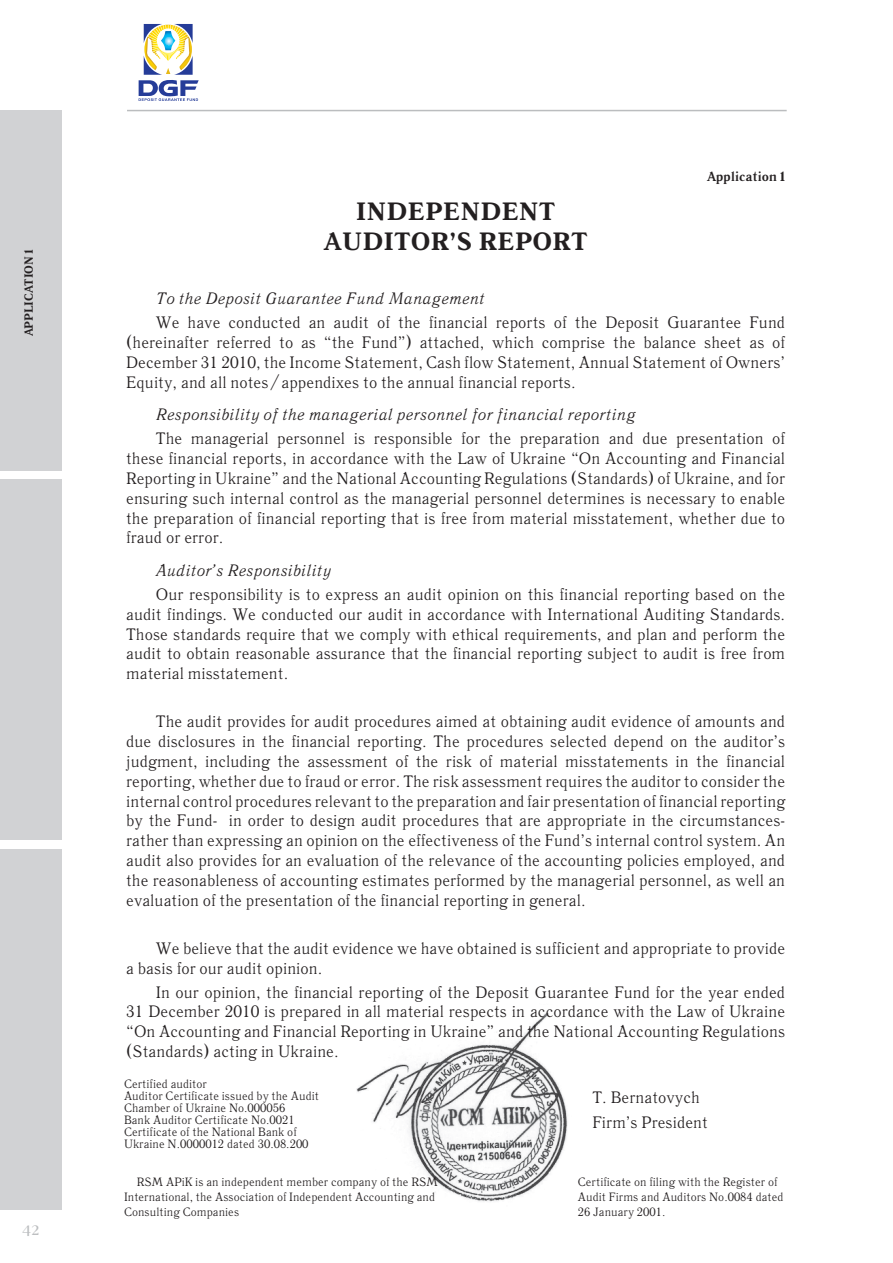
<style>
.page{position:relative;width:893px;height:1263px;background:#fff}
.page>*{position:absolute;margin:0;border:0;box-sizing:border-box;transform-origin:0 0}
.t1{font:700 25.5px/30.2px "Quant Antiqua C";color:#231f20;text-align:center}
.t2{font:16.5px/19.8px "Quant Antiqua C";color:#231f20;text-align:justify}
.t3{font:italic 16.5px "Quant Antiqua C";color:#231f20}
.t4{font:700 13.5px "Quant Antiqua C";letter-spacing:-.02em;color:#231f20;scale:.96 1}
.t5{font:13.5px "Garamond Book C";color:#bbbdbf}
.t6{font:12px/12px "Quant Antiqua C";color:#231f20}
.t7{font:700 12px "Quant Antiqua C";letter-spacing:-.01em;color:#231f20;scale:.94 1}
</style>
<div class="page">
<div style="left:0;top:111px;width:62px;height:360px;background:#d1d2d4"></div>
<div style="left:0;top:480px;width:62px;height:360px;background:#d1d2d4"></div>
<div style="left:0;top:849px;width:62px;height:360px;background:#d1d2d4"></div>
<hr style="left:127px;top:110px;width:660px;height:1px;background:#bbbdbf">
<svg style="left:139px;top:24px;width:60px;height:77px"></svg>
<img style="left:356px;top:1013px;width:212px;height:189px">
<p class="t7" style="left:24px;top:336px;width:94px;rotate:-90deg">APPLICATION 1</p>
<p class="t5" style="left:22px;top:1225px;width:19px">42</p>
<h1 class="t1" style="left:324px;top:198px;width:265px">INDEPENDENT<br>AUDITOR’S REPORT</h1>
<p class="t4" style="left:707px;top:171px;width:83px">Application 1</p>
<p class="t3" style="left:156px;top:292px;width:331px">To the Deposit Guarantee Fund Management</p>
<p class="t2" style="left:126px;top:314px;width:661px;text-indent:30px">We have conducted an audit of the financial reports of the Deposit Guarantee Fund (hereinafter referred to as “the Fund”) attached, which comprise the balance sheet as of December 31 2010, the Income Statement, Cash flow Statement, Annual Statement of Owners’ Equity, and all notes/appendixes to the annual financial reports.</p>
<p class="t3" style="left:156px;top:408px;width:482px">Responsibility of the managerial personnel for financial reporting</p>
<p class="t2" style="left:126px;top:430px;width:661px;text-indent:30px">The managerial personnel is responsible for the preparation and due presentation of these financial reports, in accordance with the Law of Ukraine “On Accounting and Financial Reporting in Ukraine” and the National Accounting Regulations (Standards) of Ukraine, and for ensuring such internal control as the managerial personnel determines is necessary to enable the preparation of financial reporting that is free from material misstatement, whether due to fraud or error.</p>
<p class="t3" style="left:156px;top:564px;width:177px">Auditor’s Responsibility</p>
<p class="t2" style="left:126px;top:586px;width:661px;text-indent:30px">Our responsibility is to express an audit opinion on this financial reporting based on the audit findings. We conducted our audit in accordance with International Auditing Standards.<br>Those standards require that we comply with ethical requirements, and plan and perform the audit to obtain reasonable assurance that the financial reporting subject to audit is free from material misstatement.</p>
<p class="t2" style="left:126px;top:713px;width:661px;text-indent:30px">The audit provides for audit procedures aimed at obtaining audit evidence of amounts and due disclosures in the financial reporting. The procedures selected depend on the auditor’s judgment, including the assessment of the risk of material misstatements in the financial reporting, whether due to fraud or error. The risk assessment requires the auditor to consider the internal control procedures relevant to the preparation and fair presentation of financial reporting by the Fund- in order to design audit procedures that are appropriate in the circumstances&shy;rather than expressing an opinion on the effectiveness of the Fund’s internal control system. An audit also provides for an evaluation of the relevance of the accounting policies employed, and the reasonableness of accounting estimates performed by the managerial personnel, as well an evaluation of the presentation of the financial reporting in general.</p>
<p class="t2" style="left:126px;top:940px;width:661px;text-indent:30px">We believe that the audit evidence we have obtained is sufficient and appropriate to provide a basis for our audit opinion.</p>
<p class="t2" style="left:126px;top:984px;width:661px;text-indent:30px">In our opinion, the financial reporting of the Deposit Guarantee Fund for the year ended 31 December 2010 is prepared in all material respects in accordance with the Law of Ukraine “On Accounting and Financial Reporting in Ukraine” and the National Accounting Regulations (Standards) acting in Ukraine.</p>
<p class="t6" style="left:124px;top:1079px;width:197px">Certified auditor<br>Auditor Certificate issued by the Audit<br>Chamber of Ukraine No.000056<br>Bank Auditor Certificate No.0021<br>Certificate of the National Bank of<br>Ukraine N.0000012 dated 30.08.200</p>
<p class="t2" style="left:592px;top:1087px;width:117px;line-height:24.8px">T. Bernatovych<br>Firm’s President</p>
<p class="t6" style="left:124px;top:1176px;width:315px;line-height:15px;text-indent:13px">RSM APiK is an independent member company of the RSM<br>International, the Association of Independent Accounting and<br>Consulting Companies</p>
<p class="t6" style="left:578px;top:1176px;width:207px;line-height:15px">Certificate on filing with the Register of<br>Audit Firms and Auditors No.0084 dated<br>26 January 2001.</p>
</div>
